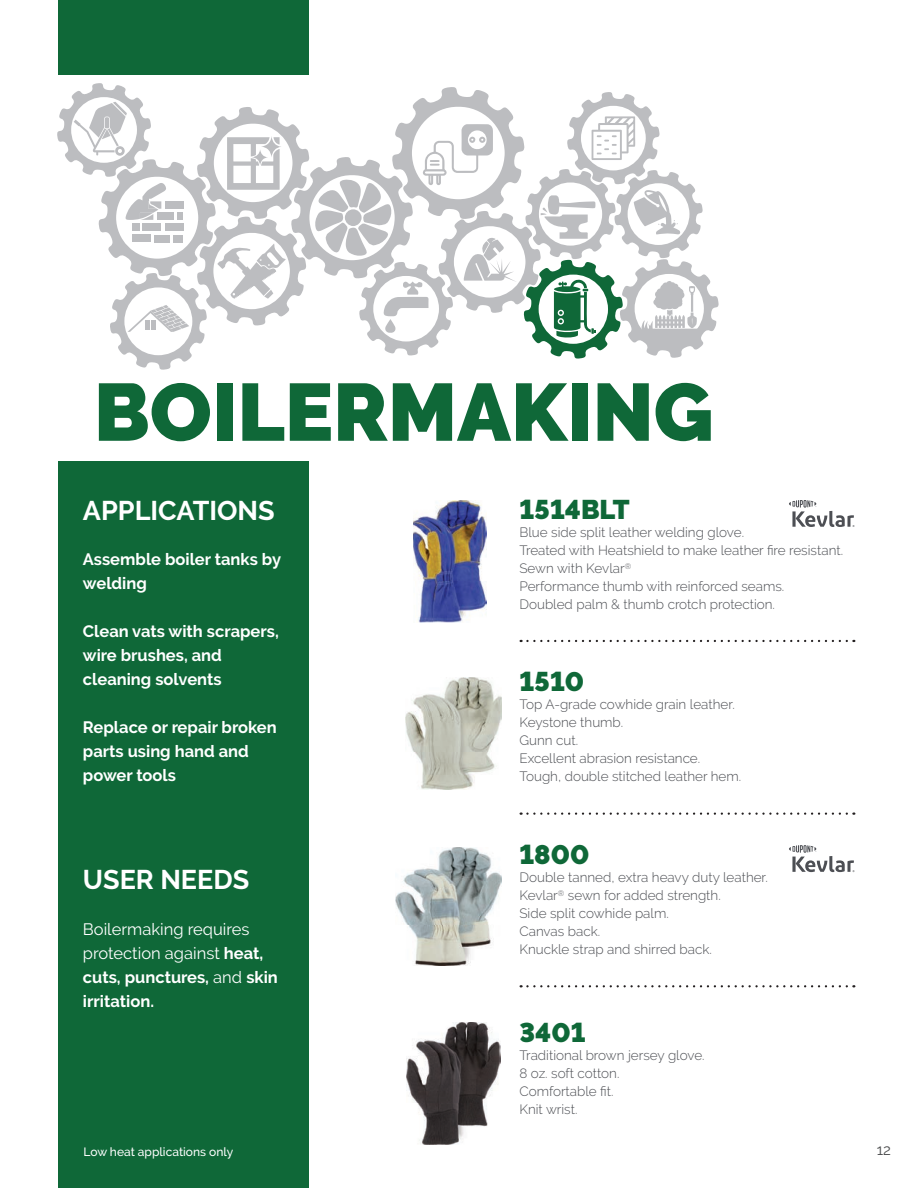
<style>
.page{position:relative;width:918px;height:1188px;background:#fff}
.page>*{position:absolute;margin:0;border:0;box-sizing:border-box;transform-origin:0 0}
.t1{font:900 81px "Raleway";color:#0f6838}
.t2{font:700 27px "Raleway";color:#fff}
.t3{font:900 27px "Raleway";color:#0f6838}
.t4{font:700 16.5px/24px "Raleway";color:#fff}
.t5{font:16.5px/24px "Raleway";color:#fff}
.t6{font:15px "Raleway";color:#4b4c4d}
.t7{font:300 13.5px/18px "Raleway";color:#4d4f54}
.t8{font:500 12px "Raleway";color:#fff}
.s1{font-weight:700}
</style>
<div class="page">
<div style="left:58px;top:461px;width:250px;height:727px;background:#0f6838"></div>
<div style="left:58px;top:0;width:250px;height:74px;background:#0f6838"></div>
<img style="left:407px;top:1022px;width:93px;height:122px">
<img style="left:406px;top:677px;width:95px;height:113px">
<img style="left:396px;top:847px;width:105px;height:119px">
<img style="left:413px;top:500px;width:73px;height:122px">
<svg style="left:521px;top:640px;width:333px;height:2px"></svg>
<svg style="left:521px;top:813px;width:333px;height:2px"></svg>
<svg style="left:521px;top:985px;width:333px;height:2px"></svg>
<svg style="left:57px;top:83px;width:662px;height:287px"></svg>
<svg style="left:789px;top:845px;width:66px;height:27px"></svg>
<svg style="left:789px;top:500px;width:66px;height:27px"></svg>
<h1 class="t1" style="left:94px;top:365px;width:621px">BOILERMAKING</h1>
<h2 class="t2" style="left:83px;top:495px;width:193px">APPLICATIONS</h2>
<p class="t4" style="left:83px;top:547px;width:200px">Assemble boiler tanks by welding</p>
<p class="t4" style="left:83px;top:619px;width:198px">Clean vats with scrapers, wire brushes, and cleaning solvents</p>
<p class="t4" style="left:83px;top:715px;width:195px">Replace or repair broken parts using hand and power tools</p>
<h2 class="t2" style="left:83px;top:864px;width:168px">USER NEEDS</h2>
<p class="t5" style="left:83px;top:917px;width:197px">Boilermaking requires protection against <span class="s1">heat, cuts, punctures,</span> and <span class="s1">skin irritation.</span></p>
<p class="t8" style="left:83px;top:1145px;width:151px">Low heat applications only</p>
<h2 class="t3" style="left:519px;top:494px;width:112px">1514BLT</h2>
<p class="t7" style="left:519px;top:524px;width:325px">Blue side split leather welding glove.<br>Treated with Heatshield to make leather fire resistant.<br>Sewn with Kevlar<sup>®<br></sup>Performance thumb with reinforced seams.<br>Doubled palm &amp; thumb crotch protection.</p>
<h2 class="t3" style="left:519px;top:666px;width:66px">1510</h2>
<p class="t7" style="left:519px;top:696px;width:223px">Top A-grade cowhide grain leather.<br>Keystone thumb.<br>Gunn cut.<br>Excellent abrasion resistance.<br>Tough, double stitched leather hem.</p>
<h2 class="t3" style="left:519px;top:839px;width:71px">1800</h2>
<p class="t7" style="left:519px;top:868px;width:250px">Double tanned, extra heavy duty leather.<br>Kevlar<sup>®</sup> sewn for added strength.<br>Side split cowhide palm.<br>Canvas back.<br>Knuckle strap and shirred back.</p>
<h2 class="t3" style="left:519px;top:1017px;width:68px">3401</h2>
<p class="t7" style="left:519px;top:1046px;width:187px">Traditional brown jersey glove.<br>8 oz. soft cotton.<br>Comfortable fit.<br>Knit wrist.</p>
<p class="t6" style="left:877px;top:1141px;width:16px">12</p>
</div>
